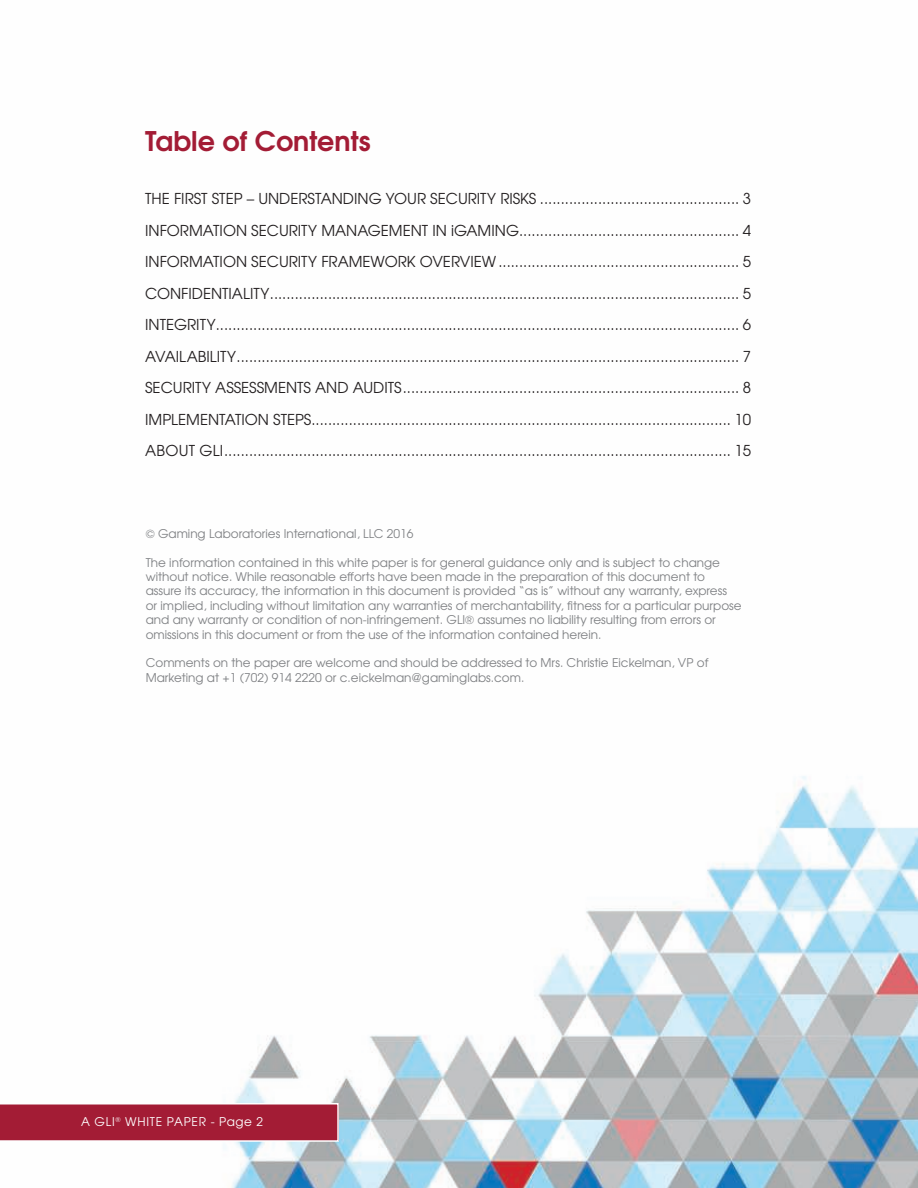
<style>
.page{position:relative;width:918px;height:1188px;background:#fff}
.page>*{position:absolute;margin:0;border:0;box-sizing:border-box;transform-origin:0 0}
.t1{font:700 27px "Te X Gyre Adventor";color:#a31c35}
.t2{font:15px/31.5px "Te X Gyre Adventor";color:#231f20;text-align:justify}
.t3{font:12px/14.4px "Te X Gyre Adventor";color:#808285}
.t4{font:12px "Te X Gyre Adventor";letter-spacing:.065em;color:#fff}
</style>
<div class="page">
<img style="left:232px;top:776px;width:686px;height:412px">
<svg style="left:0;top:1103px;width:339px;height:39px;background:#aa2e45"></svg>
<h1 class="t1" style="left:145px;top:130px;width:227px">Table of Contents</h1>
<p class="t2" style="left:145px;top:184px;width:608px">THE FIRST STEP – UNDERSTANDING YOUR SECURITY RISKS ................................................ 3<br>INFORMATION SECURITY MANAGEMENT IN iGAMING..................................................... 4<br>INFORMATION SECURITY FRAMEWORK OVERVIEW .......................................................... 5<br>CONFIDENTIALITY ................................................................................................................. 5<br>INTEGRITY .............................................................................................................................. 6<br>AVAILABILITY ......................................................................................................................... 7<br>SECURITY ASSESSMENTS AND AUDITS ................................................................................. 8<br>IMPLEMENTATION STEPS..................................................................................................... 10<br>ABOUT GLI .......................................................................................................................... 15</p>
<p class="t3" style="left:146px;top:527px;width:269px">© Gaming Laboratories International, LLC 2016</p>
<p class="t3" style="left:146px;top:556px;width:597px">The information contained in this white paper is for general guidance only and is subject to change without notice. While reasonable efforts have been made in the preparation of this document to assure its accuracy, the information in this document is provided “as is” without any warranty, express<br>or implied, including without limitation any warranties of merchantability, fitness for a particular purpose and any warranty or condition of non-infringement. GLI® assumes no liability resulting from errors or omissions in this document or from the use of the information contained herein.</p>
<p class="t3" style="left:146px;top:657px;width:564px">Comments on the paper are welcome and should be addressed to Mrs. Christie Eickelman, VP of<br>Marketing at +1 (702) 914 2220 or c.eickelman@gaminglabs.com.</p>
<p class="t4" style="left:81px;top:1117px;width:184px">A GLI<sup>®</sup> WHITE PAPER - Page 2</p>
</div>
